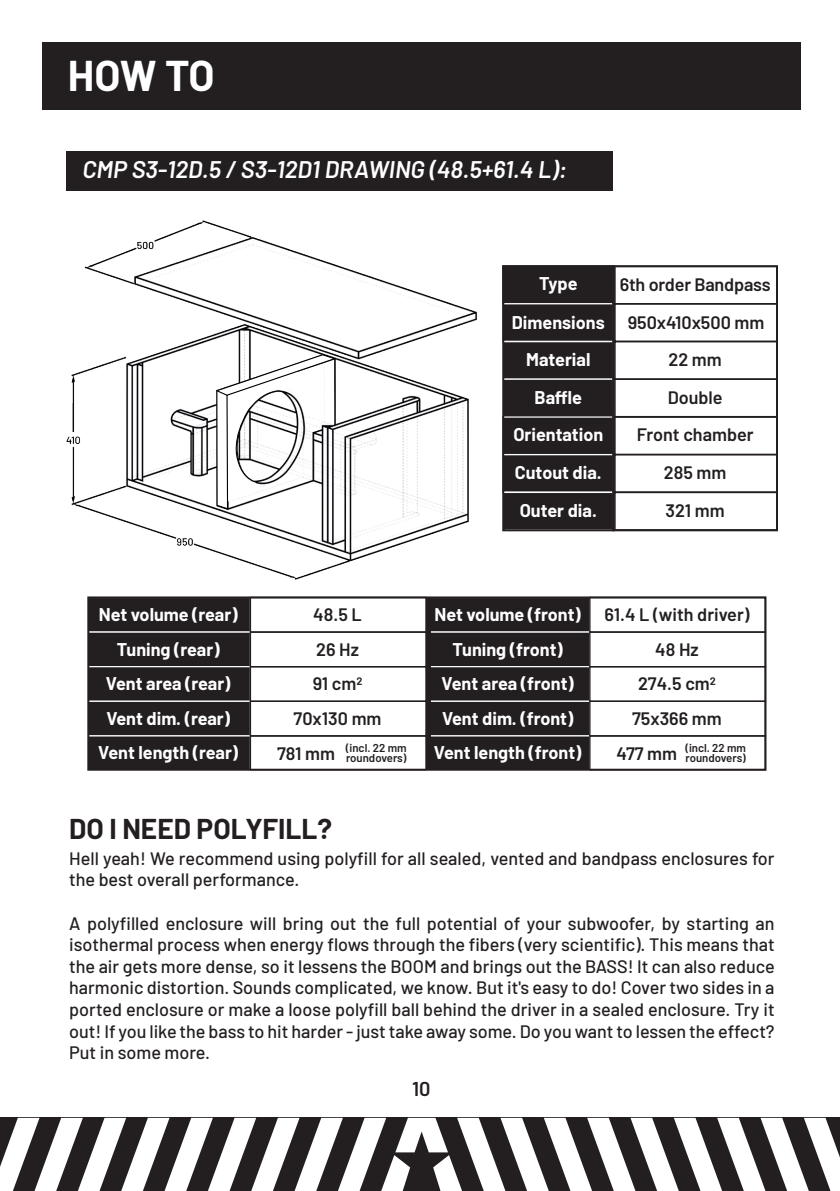
<style>
.page{position:relative;width:840px;height:1191px;background:#fff}
.page>*{position:absolute;margin:0;border:0;box-sizing:border-box;transform-origin:0 0}
.t1{font:700 42px "Barlow";color:#fff}
.t2{font:700 28px "Barlow";color:#231f20}
.t3{font:italic 600 24px "Barlow";color:#fff}
.t4{font:600 20px "Barlow";color:#231f20}
.t5{font:500 18px/21.6px "Barlow";color:#231f20}
.t6{font:700 18px/34.4px "Barlow";color:#fff;text-align:center}
.t7{font:600 18px/34.6px "Barlow";color:#231f20;text-align:center}
.t8{font:600 11.4px/10px "Barlow";color:#231f20;text-align:right}
.s1{font-size:18px}
</style>
<div class="page">
<div style="left:427px;top:597px;width:163px;height:35px;background:#231f20"></div>
<div style="left:427px;top:631px;width:163px;height:36px;background:#231f20;border:1px solid #fff"></div>
<div style="left:427px;top:666px;width:163px;height:36px;background:#231f20;border:1px solid #fff"></div>
<div style="left:427px;top:700px;width:163px;height:36px;background:#231f20;border:1px solid #fff"></div>
<div style="left:427px;top:735px;width:163px;height:35px;background:#231f20;border:1px solid #fff"></div>
<div style="left:589px;top:631px;width:176px;height:36px;border:1px solid #231f20"></div>
<div style="left:589px;top:666px;width:176px;height:36px;border:1px solid #231f20"></div>
<div style="left:589px;top:700px;width:176px;height:36px;border:1px solid #231f20"></div>
<div style="left:589px;top:735px;width:176px;height:35px;border:1px solid #231f20"></div>
<div style="left:43px;top:43px;width:757px;height:67px;background:#231f20"></div>
<svg style="left:0;top:1117px;width:839px;height:74px"></svg>
<div style="left:66px;top:151px;width:547px;height:39px;background:#231f20"></div>
<img style="left:66px;top:220px;width:411px;height:360px">
<div style="left:502px;top:266px;width:111px;height:38px;background:#231f20"></div>
<div style="left:613px;top:303px;width:164px;height:39px;border:1px solid #231f20"></div>
<div style="left:502px;top:341px;width:111px;height:39px;background:#231f20"></div>
<div style="left:502px;top:378px;width:111px;height:39px;background:#231f20;border:1px solid #fff"></div>
<div style="left:613px;top:341px;width:164px;height:39px;border:1px solid #231f20"></div>
<div style="left:613px;top:378px;width:164px;height:39px;border:1px solid #231f20"></div>
<div style="left:502px;top:303px;width:111px;height:39px;background:#231f20;border:1px solid #fff"></div>
<div style="left:613px;top:416px;width:164px;height:39px;border:1px solid #231f20"></div>
<div style="left:613px;top:454px;width:164px;height:39px;border:1px solid #231f20"></div>
<div style="left:502px;top:454px;width:111px;height:38px;background:#231f20"></div>
<div style="left:502px;top:416px;width:111px;height:39px;background:#231f20;border:1px solid #fff"></div>
<div style="left:88px;top:597px;width:163px;height:35px;background:#231f20"></div>
<div style="left:88px;top:631px;width:163px;height:36px;background:#231f20;border:1px solid #fff"></div>
<div style="left:88px;top:666px;width:163px;height:36px;background:#231f20;border:1px solid #fff"></div>
<div style="left:88px;top:700px;width:163px;height:36px;background:#231f20;border:1px solid #fff"></div>
<div style="left:88px;top:735px;width:163px;height:35px;background:#231f20;border:1px solid #fff"></div>
<div style="left:87px;top:596px;width:679px;height:174px;border:2px solid #231f20"></div>
<div style="left:249px;top:597px;width:177px;height:36px;border:1px solid #231f20"></div>
<div style="left:249px;top:631px;width:177px;height:36px;border:1px solid #231f20"></div>
<div style="left:249px;top:666px;width:177px;height:36px;border:1px solid #231f20"></div>
<div style="left:249px;top:700px;width:177px;height:36px;border:1px solid #231f20"></div>
<div style="left:249px;top:735px;width:177px;height:35px;border:1px solid #231f20"></div>
<hr style="left:426px;top:597px;width:4px;height:173px;background:#231f20">
<div style="left:613px;top:492px;width:164px;height:38px;border:1px solid #231f20"></div>
<div style="left:502px;top:492px;width:111px;height:38px;background:#231f20;border:1px solid #fff"></div>
<div style="left:502px;top:265px;width:112px;height:266px;border:2px solid #231f20"></div>
<div style="left:612px;top:265px;width:165px;height:266px;border:2px solid #231f20"></div>
<svg style="left:215px;top:353px;width:123px;height:157px"></svg>
<h1 class="t1" style="left:68px;top:45px;width:148px">HOW TO</h1>
<h3 class="t3" style="left:82px;top:152px;width:486px">CMP S3-12D.5 / S3-12D1 DRAWING (48.5+61.4 L):</h3>
<p class="t6" style="left:538px;top:265px;width:40px">Type</p>
<p class="t7" style="left:619px;top:263px;width:152px;line-height:38px">6th order Bandpass<br>950x410x500 mm</p>
<p class="t6" style="left:526px;top:339px;width:66px;line-height:38px">Material<br>Baffle</p>
<p class="t7" style="left:667px;top:339px;width:56px;line-height:38px;text-align:left">22 mm<br>Double</p>
<p class="t6" style="left:511px;top:303px;width:94px">Dimensions</p>
<p class="t6" style="left:513px;top:416px;width:91px">Orientation</p>
<p class="t7" style="left:636px;top:416px;width:118px">Front chamber</p>
<p class="t6" style="left:514px;top:454px;width:88px">Cutout dia.</p>
<p class="t7" style="left:663px;top:454px;width:64px">285 mm</p>
<p class="t6" style="left:519px;top:492px;width:79px">Outer dia.</p>
<p class="t7" style="left:665px;top:492px;width:61px">321 mm</p>
<p class="t6" style="left:98px;top:596px;width:141px">Net volume (rear)<br>Tuning (rear)<br>Vent area (rear)<br>Vent dim. (rear)<br>Vent length (rear)</p>
<p class="t7" style="left:293px;top:596px;width:89px">48.5 L<br>26 Hz<br>91 cm2<br>70x130 mm</p>
<p class="t8" style="left:277px;top:742px;width:131px"><span class="s1">781 mm</span> (incl. 22 mm roundovers)</p>
<p class="t6" style="left:433px;top:596px;width:149px">Net volume (front)<br>Tuning (front)<br>Vent area (front)<br>Vent dim. (front)<br>Vent length (front)</p>
<p class="t7" style="left:604px;top:596px;width:146px">61.4 L (with driver)<br>48 Hz<br>274.5 cm2<br>75x366 mm</p>
<p class="t8" style="left:616px;top:742px;width:131px"><span class="s1">477 mm</span> (incl. 22 mm roundovers)</p>
<h2 class="t2" style="left:69px;top:808px;width:264px">DO I NEED POLYFILL?</h2>
<p class="t5" style="left:69px;top:846px;width:706px">Hell yeah! We recommend using polyfill for all sealed, vented and bandpass enclosures for the best overall performance.</p>
<p class="t5" style="left:69px;top:911px;width:706px;text-align:justify">A polyfilled enclosure will bring out the full potential of your subwoofer, by starting an isothermal process when energy flows through the fibers (very scientific). This means that the air gets more dense, so it lessens the BOOM and brings out the BASS! It can also reduce harmonic distortion. Sounds complicated, we know. But it's easy to do! Cover two sides in a ported enclosure or make a loose polyfill ball behind the driver in a sealed enclosure. Try it out! If you like the bass to hit harder - just take away some. Do you want to lessen the effect?<br>Put in some more.</p>
<p class="t4" style="left:412px;top:1073px;width:20px">10</p>
</div>
